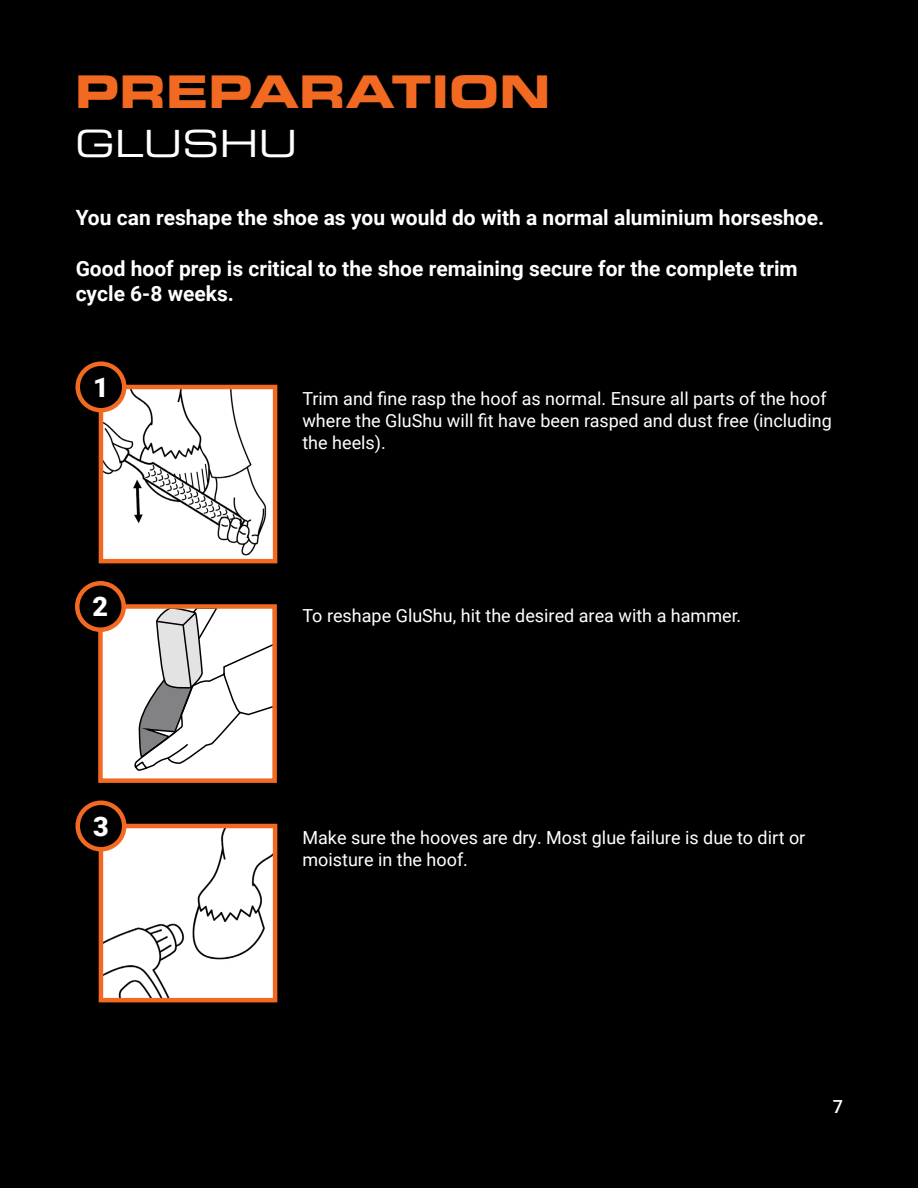
<style>
.page{position:relative;width:918px;height:1188px;background:#000}
.page>*{position:absolute;margin:0;border:0;box-sizing:border-box;transform-origin:0 0}
.t1{font:45px "Eurostile Bold Extended Two";color:#f26921}
.t2{font:37.5px "Eurostile Extended Two";color:#fff}
.t3{font:900 27px "Roboto";color:#fff}
.t4{font:700 21px/25.2px "Roboto";color:#fff}
.t5{font:18px/21.6px "Roboto";color:#fff}
.t6{font:500 18px "Roboto";color:#fff}
</style>
<div class="page">
<img style="left:104px;top:829px;width:168px;height:168px">
<div style="left:99px;top:824px;width:178px;height:178px;border:4px solid #f26921"></div>
<div style="left:78px;top:803px;width:46px;height:46px;background:#000;border-radius:50%"></div>
<div style="left:75px;top:801px;width:51px;height:50px;border:4px solid #f26921;border-radius:50%"></div>
<img style="left:104px;top:390px;width:165px;height:168px">
<div style="left:99px;top:385px;width:178px;height:178px;border:4px solid #f26921"></div>
<div style="left:78px;top:364px;width:46px;height:46px;background:#000;border-radius:50%"></div>
<div style="left:75px;top:362px;width:51px;height:50px;border:4px solid #f26921;border-radius:50%"></div>
<div style="left:100px;top:606px;width:175px;height:175px;background:#fff"></div>
<svg style="left:134px;top:609px;width:138px;height:162px"></svg>
<div style="left:98px;top:604px;width:179px;height:179px;border:4px solid #f26921"></div>
<svg style="left:77px;top:583px;width:47px;height:47px"></svg>
<div style="left:75px;top:581px;width:51px;height:51px;border:4px solid #f26921;border-radius:50%"></div>
<h1 class="t1" style="left:75px;top:60px;width:477px">PREPARATION</h1>
<h2 class="t2" style="left:75px;top:118px;width:224px">GLUSHU</h2>
<p class="t4" style="left:76px;top:204px;width:750px">You can reshape the shoe as you would do with a normal aluminium horseshoe.</p>
<p class="t4" style="left:76px;top:255px;width:724px">Good hoof prep is critical to the shoe remaining secure for the complete trim cycle 6-8 weeks.</p>
<h3 class="t3" style="left:93px;top:368px;width:17px">1</h3>
<h3 class="t3" style="left:93px;top:588px;width:17px">2</h3>
<h3 class="t3" style="left:93px;top:807px;width:17px">3</h3>
<p class="t5" style="left:302px;top:388px;width:531px">Trim and fine rasp the hoof as normal. Ensure all parts of the hoof where the GluShu will fit have been rasped and dust free (including the heels).</p>
<p class="t5" style="left:302px;top:604px;width:440px">To reshape GluShu, hit the desired area with a hammer.</p>
<p class="t5" style="left:302px;top:827px;width:504px">Make sure the hooves are dry. Most glue failure is due to dirt or moisture in the hoof.</p>
<p class="t6" style="left:833px;top:1094px;width:12px">7</p>
</div>
